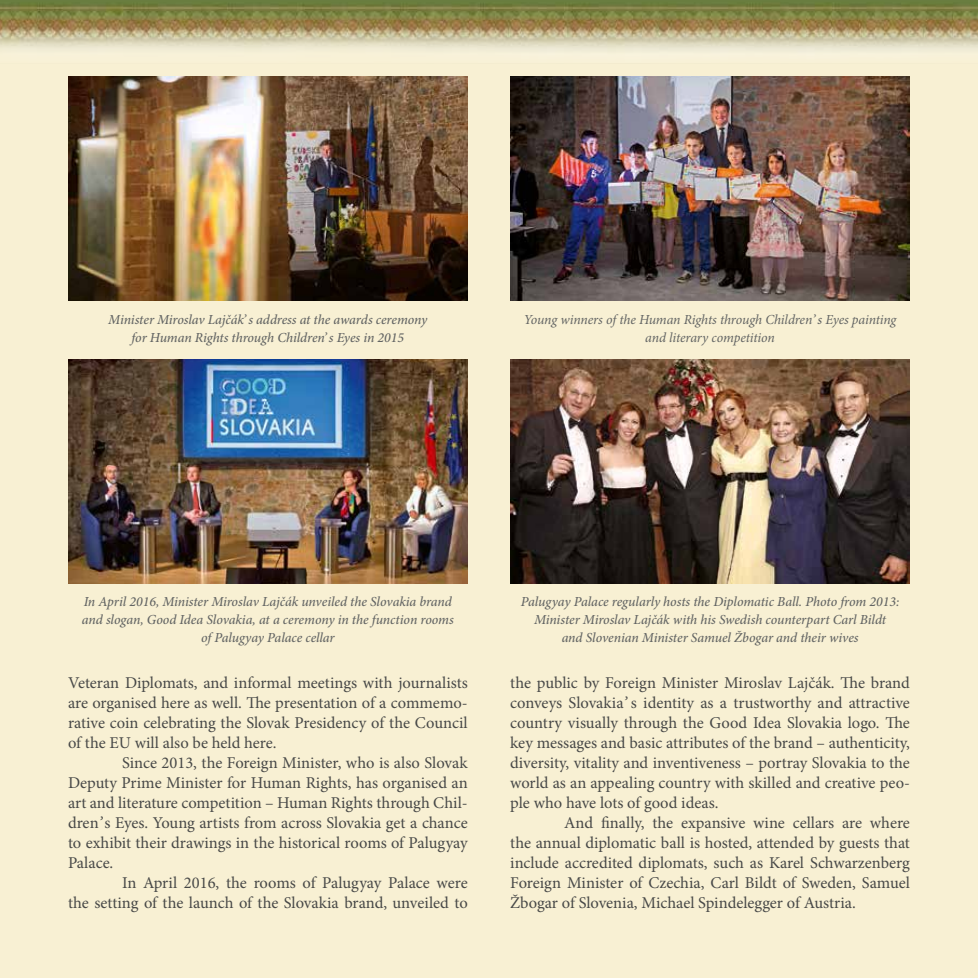
<style>
.page{position:relative;width:978px;height:978px;background:#f8f0d3}
.page>*{position:absolute;margin:0;border:0;box-sizing:border-box;transform-origin:0 0}
.t1{font:16.5px/20px "Minion Pro";color:#474847;text-align:justify}
.t2{font:italic 500 13.8px/18px "Minion Pro";letter-spacing:-.01em;color:#626463;text-align:center}
.t3{font:italic 13.8px/18px "Minion Pro";letter-spacing:-.01em;color:#626463;text-align:center}
.s1{font-weight:500}
.s2{font-weight:500;font-style:italic}
</style>
<div class="page">
<img style="left:0;top:0;width:978px;height:56px">
<img style="left:510px;top:77px;width:400px;height:224px">
<img style="left:68px;top:77px;width:400px;height:224px">
<img style="left:68px;top:359px;width:400px;height:225px">
<img style="left:510px;top:359px;width:400px;height:225px">
<p class="t2" style="left:108px;top:310px;width:321px">Minister Miroslav Lajčák’ s address at the awards ceremony for Human Rights through Children’ s Eyes in 2015</p>
<p class="t3" style="left:524px;top:310px;width:374px">Young winners of the Human Rights through Children<span class="s1">’ s</span> Eyes painting and literary competition</p>
<p class="t2" style="left:82px;top:593px;width:373px">In April 2016, Minister Miroslav Lajčák unveiled the Slovakia brand and slogan, Good Idea Slovakia, at a ceremony in the function rooms of Palugyay Palace cellar</p>
<p class="t2" style="left:521px;top:593px;width:380px">Palugyay Palace regularly hosts the Diplomatic Ball. Photo from 2013:<br>Minister Miroslav Lajčák with his Swedish counterpart Carl Bildt<br>and Slovenian Minister Samuel Žbogar and their wives</p>
<p class="t1" style="left:68px;top:673px;width:401px">Veteran Diplomats, and informal meetings with journalists are organised here as well. The presentation of a commemo&shy;rative coin celebrating the Slovak Presidency of the Council of the EU will also be held here.</p>
<p class="t1" style="left:68px;top:753px;width:401px;text-indent:54px">Since 2013, the Foreign Minister, who is also Slovak Deputy Prime Minister for Human Rights, has organised an art and literature competition – Human Rights through Chil&shy;dren<span class="s2">’</span> s Eyes. Young artists from across Slovakia get a chance to exhibit their drawings in the historical rooms of Palugyay Palace.</p>
<p class="t1" style="left:68px;top:872px;width:401px;text-align:right">In April 2016, the rooms of Palugyay Palace were<br>the setting of the launch of the Slovakia brand, unveiled to</p>
<p class="t1" style="left:510px;top:673px;width:401px">the public by Foreign Minister Miroslav Lajčák. The brand conveys Slovakia<span class="s2">’</span> s identity as a trustworthy and attractive country visually through the Good Idea Slovakia logo. The key messages and basic attributes of the brand – authenticity, diversity, vitality and inventiveness – portray Slovakia to the world as an appealing country with skilled and creative peo&shy;ple who have lots of good ideas.</p>
<p class="t1" style="left:510px;top:813px;width:401px;text-indent:54px">And finally, the expansive wine cellars are where the annual diplomatic ball is hosted, attended by guests that include accredited diplomats, such as Karel Schwarzenberg Foreign Minister of Czechia, Carl Bildt of Sweden, Samuel Žbogar of Slovenia, Michael Spindelegger of Austria.</p>
</div>
